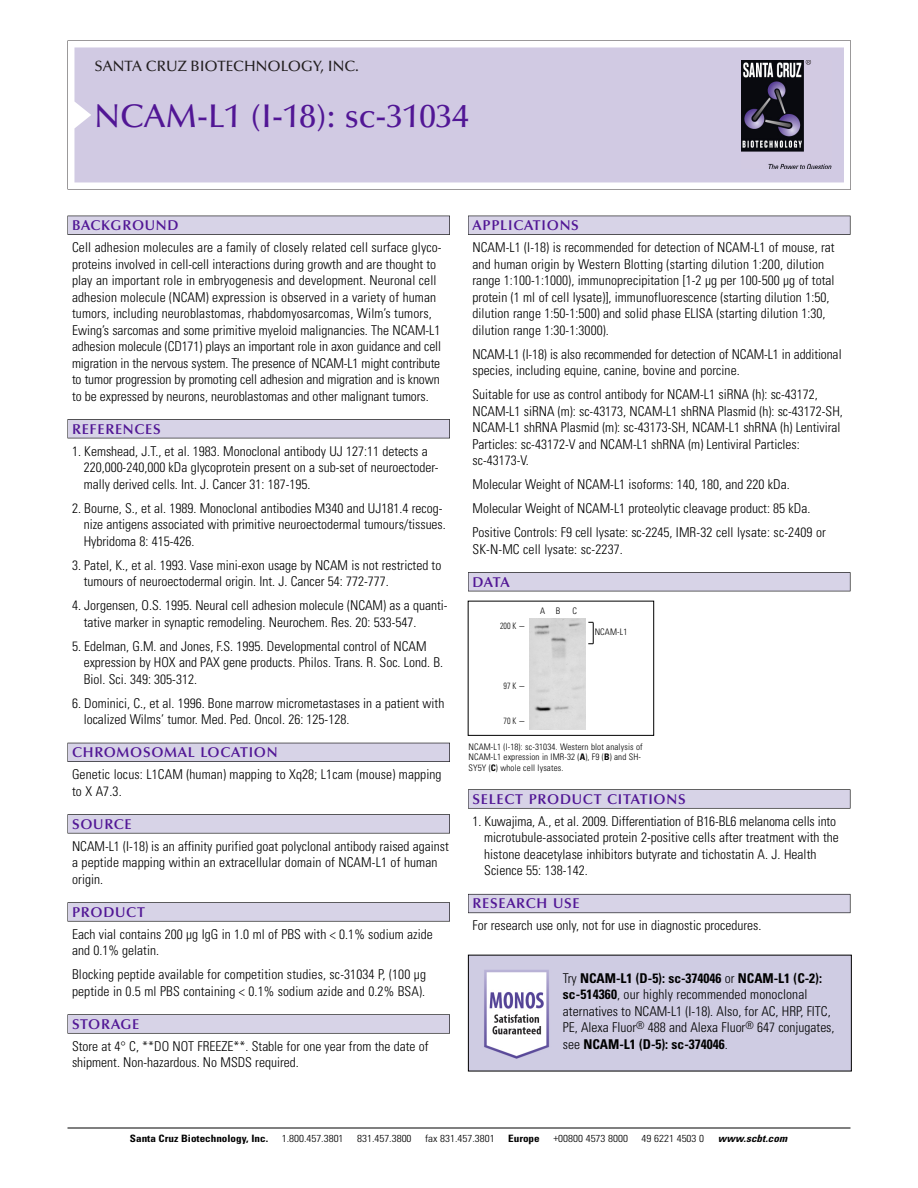
<style>
.page{position:relative;width:918px;height:1188px;background:#fff}
.page>*{position:absolute;margin:0;border:0;box-sizing:border-box;transform-origin:0 0}
.t1{font:500 33px "Optima";color:#511695}
.t2{font:500 15px "Optima";color:#231f20}
.t3{font:600 14.25px "Optima";letter-spacing:.05em;color:#511695}
.t4{font:300 condensed 13.5px/16.5px "Univers";color:#000}
.t5{font:300 condensed 10.2px "Univers";color:#000;scale:1.1 1}
.t6{font:700 condensed 10.2px "Univers";color:#000;scale:1.1 1}
.t7{font:italic 700 condensed 10.2px "Univers";letter-spacing:.005em;color:#000;scale:1.1 1}
.t8{font:300 condensed 9px/10.5px "Univers";letter-spacing:.015em;color:#000}
.t9{font:300 condensed 9px "Univers";letter-spacing:.015em;color:#000;scale:.87 1}
.s1{font-weight:700}
</style>
<div class="page">
<svg style="left:68px;top:40px;width:783px;height:149px"></svg>
<div style="left:74px;top:47px;width:770px;height:135px;background:#d1cae3"></div>
<img style="left:741px;top:60px;width:90px;height:108px">
<div style="left:68px;top:216px;width:382px;height:19px;background:#525155"></div>
<div style="left:68px;top:216px;width:381px;height:18px;background:#d7d3e7"></div>
<div style="left:68px;top:419px;width:382px;height:19px;background:#525155"></div>
<div style="left:68px;top:420px;width:381px;height:18px;background:#d7d3e7"></div>
<div style="left:68px;top:743px;width:382px;height:19px;background:#525158"></div>
<div style="left:68px;top:743px;width:381px;height:18px;background:#d7d3e7"></div>
<div style="left:68px;top:814px;width:382px;height:19px;background:#575759"></div>
<div style="left:68px;top:815px;width:381px;height:18px;background:#d7d3e7"></div>
<svg style="left:68px;top:902px;width:382px;height:20px"></svg>
<div style="left:68px;top:903px;width:381px;height:18px;background:#d7d3e7"></div>
<div style="left:68px;top:1014px;width:382px;height:20px;background:#626263"></div>
<div style="left:68px;top:1015px;width:381px;height:18px;background:#d7d3e7"></div>
<div style="left:468px;top:216px;width:382px;height:19px;background:#525155"></div>
<div style="left:468px;top:216px;width:382px;height:18px;background:#d7d3e7"></div>
<div style="left:468px;top:572px;width:382px;height:19px;background:#525155"></div>
<div style="left:468px;top:573px;width:382px;height:18px;background:#d7d3e7"></div>
<div style="left:468px;top:789px;width:382px;height:20px;background:#666667"></div>
<div style="left:468px;top:790px;width:382px;height:18px;background:#d7d3e7"></div>
<div style="left:468px;top:894px;width:382px;height:19px;background:#66646d"></div>
<div style="left:468px;top:895px;width:382px;height:18px;background:#d7d3e7"></div>
<hr style="left:68px;top:1128px;width:782px;height:1px;background:#000">
<div style="left:468px;top:601px;width:186px;height:135px;border:1px solid #000"></div>
<img style="left:529px;top:619px;width:56px;height:110px">
<svg style="left:588px;top:622px;width:6px;height:22px"></svg>
<img style="left:470px;top:957px;width:380px;height:112px">
<p class="t2" style="left:94px;top:61px;width:266px">SANTA CRUZ BIOTECHNOLOGY, INC.</p>
<h1 class="t1" style="left:94px;top:103px;width:376px">NCAM-L1 (I-18): sc-31034</h1>
<p class="t3" style="left:72px;top:219px;width:108px">BACKGROUND</p>
<p class="t4" style="left:72px;top:240px;width:371px">Cell adhesion molecules are a family of closely related cell surface glyco&shy;proteins involved in cell-cell interactions during growth and are thought to play an important role in embryogenesis and development. Neuronal cell adhesion molecule (NCAM) expression is observed in a variety of human tumors, including neuroblastomas, rhabdomyosarcomas, Wilm’s tumors, Ewing’s sarcomas and some primitive myeloid malignancies. The NCAM-L1 adhesion molecule (CD171) plays an important role in axon guidance and cell migration in the nervous system. The presence of NCAM-L1 might contribute to tumor progression by promoting cell adhesion and migration and is known to be expressed by neurons, neuroblastomas and other malignant tumors.</p>
<p class="t3" style="left:72px;top:423px;width:90px">REFERENCES</p>
<p class="t4" style="left:84px;top:444px;width:356px;text-indent:-12px">1. Kemshead, J.T., et al. 1983. Monoclonal antibody UJ 127:11 detects a<br>220,000-240,000 kDa glycoprotein present on a sub-set of neuroectoder&shy;mally derived cells. Int. J. Cancer 31: 187-195.</p>
<p class="t4" style="left:84px;top:501px;width:364px;text-indent:-12px">2. Bourne, S., et al. 1989. Monoclonal antibodies M340 and UJ181.4 recog&shy;nize antigens associated with primitive neuroectodermal tumours/tissues.<br>Hybridoma 8: 415-426.</p>
<p class="t4" style="left:84px;top:558px;width:359px;text-indent:-12px">3. Patel, K., et al. 1993. Vase mini-exon usage by NCAM is not restricted to tumours of neuroectodermal origin. Int. J. Cancer 54: 772-777.</p>
<p class="t4" style="left:84px;top:598px;width:366px;text-indent:-12px">4. Jorgensen, O.S. 1995. Neural cell adhesion molecule (NCAM) as a quanti&shy;tative marker in synaptic remodeling. Neurochem. Res. 20: 533-547.</p>
<p class="t4" style="left:84px;top:639px;width:361px;text-indent:-12px">5. Edelman, G.M. and Jones, F.S. 1995. Developmental control of NCAM expression by HOX and PAX gene products. Philos. Trans. R. Soc. Lond. B.<br>Biol. Sci. 349: 305-312.</p>
<p class="t4" style="left:84px;top:696px;width:362px;text-indent:-12px">6. Dominici, C., et al. 1996. Bone marrow micrometastases in a patient with localized Wilms’ tumor. Med. Ped. Oncol. 26: 125-128.</p>
<p class="t3" style="left:72px;top:747px;width:207px">CHROMOSOMAL LOCATION</p>
<p class="t4" style="left:72px;top:767px;width:371px">Genetic locus: L1CAM (human) mapping to Xq28; L1cam (mouse) mapping to X A7.3.</p>
<p class="t3" style="left:72px;top:818px;width:61px">SOURCE</p>
<p class="t4" style="left:72px;top:839px;width:378px">NCAM-L1 (I-18) is an affinity purified goat polyclonal antibody raised against a peptide mapping within an extracellular domain of NCAM-L1 of human origin.</p>
<p class="t3" style="left:72px;top:906px;width:74px">PRODUCT</p>
<p class="t4" style="left:72px;top:927px;width:362px">Each vial contains 200 µg IgG in 1.0 ml of PBS with &lt; 0.1% sodium azide and 0.1% gelatin.</p>
<p class="t4" style="left:72px;top:967px;width:356px">Blocking peptide available for competition studies, sc-31034 P, (100 µg peptide in 0.5 ml PBS containing &lt; 0.1% sodium azide and 0.2% BSA).</p>
<p class="t3" style="left:72px;top:1018px;width:69px">STORAGE</p>
<p class="t4" style="left:72px;top:1039px;width:358px">Store at 4° C, **DO NOT FREEZE**. Stable for one year from the date of shipment. Non-hazardous. No MSDS required.</p>
<p class="t3" style="left:473px;top:219px;width:108px">APPLICATIONS</p>
<p class="t4" style="left:473px;top:240px;width:364px">NCAM-L1 (I-18) is recommended for detection of NCAM-L1 of mouse, rat and human origin by Western Blotting (starting dilution 1:200, dilution range 1:100-1:1000), immunoprecipitation [1-2 µg per 100-500 µg of total protein (1 ml of cell lysate)], immunofluorescence (starting dilution 1:50, dilution range 1:50-1:500) and solid phase ELISA (starting dilution 1:30, dilution range 1:30-1:3000).</p>
<p class="t4" style="left:473px;top:347px;width:371px">NCAM-L1 (I-18) is also recommended for detection of NCAM-L1 in additional species, including equine, canine, bovine and porcine.</p>
<p class="t4" style="left:473px;top:387px;width:372px">Suitable for use as control antibody for NCAM-L1 siRNA (h): sc-43172, NCAM-L1 siRNA (m): sc-43173, NCAM-L1 shRNA Plasmid (h): sc-43172-SH, NCAM-L1 shRNA Plasmid (m): sc-43173-SH, NCAM-L1 shRNA (h) Lentiviral Particles: sc-43172-V and NCAM-L1 shRNA (m) Lentiviral Particles: sc-43173-V.</p>
<p class="t4" style="left:473px;top:473px;width:355px;line-height:24px">Molecular Weight of NCAM-L1 isoforms: 140, 180, and 220 kDa.<br>Molecular Weight of NCAM-L1 proteolytic cleavage product: 85 kDa.<br>Positive Controls: F9 cell lysate: sc-2245, IMR-32 cell lysate: sc-2409 or</p>
<p class="t4" style="left:473px;top:542px;width:152px">SK-N-MC cell lysate: sc-2237.</p>
<p class="t3" style="left:473px;top:576px;width:39px">DATA</p>
<p class="t9" style="left:500px;top:623px;width:30px">200 K -</p>
<p class="t8" style="left:540px;top:607px;width:22px">A B</p>
<p class="t8" style="left:572px;top:607px;width:6px">C</p>
<p class="t9" style="left:504px;top:682px;width:26px">97K-</p>
<p class="t9" style="left:504px;top:717px;width:26px">70K-</p>
<p class="t8" style="left:595px;top:628px;width:34px">NCAM-L1</p>
<p class="t8" style="left:468px;top:742px;width:176px">NCAM-L1 (I-18): sc-31034. Western blot analysis of<br>NCAM-L1 expression in IMR-32 (<span class="s1">A</span>), F9 (<span class="s1">B</span>) and SH-<br>SY5Y (<span class="s1">C</span>) whole cell lysates.</p>
<p class="t3" style="left:473px;top:793px;width:215px">SELECT PRODUCT CITATIONS</p>
<p class="t4" style="left:484px;top:814px;width:356px;text-indent:-12px">1. Kuwajima, A., et al. 2009. Differentiation of B16-BL6 melanoma cells into microtubule-associated protein 2-positive cells after treatment with the histone deacetylase inhibitors butyrate and tichostatin A. J. Health Science 55: 138-142.</p>
<p class="t3" style="left:473px;top:898px;width:109px">RESEARCH USE</p>
<p class="t4" style="left:473px;top:919px;width:290px">For research use only, not for use in diagnostic procedures.</p>
<p class="t4" style="left:563px;top:971px;width:273px">Try <span class="s1">NCAM-L1 (D-5): sc-374046</span> or <span class="s1">NCAM-L1 (C-2): sc-514360</span>, our highly recommended monoclonal aternatives to NCAM-L1 (I-18). Also, for AC, HRP, FITC, PE, Alexa Fluor<sup>®</sup> 488 and Alexa Fluor<sup>®</sup> 647 conjugates, see <span class="s1">NCAM-L1 (D-5): sc-374046</span>.</p>
<p class="t6" style="left:130px;top:1135px;width:127px">Santa Cruz Biotechnology, Inc.</p>
<p class="t5" style="left:282px;top:1135px;width:58px">1.800.457.3801</p>
<p class="t5" style="left:357px;top:1135px;width:51px">831.457.3800</p>
<p class="t5" style="left:425px;top:1135px;width:65px">fax 831.457.3801</p>
<p class="t6" style="left:508px;top:1135px;width:30px">Europe</p>
<p class="t5" style="left:553px;top:1135px;width:69px">+00800 4573 8000</p>
<p class="t5" style="left:642px;top:1135px;width:58px">49 6221 4503 0</p>
<p class="t7" style="left:718px;top:1135px;width:64px">www.scbt.com</p>
</div>
